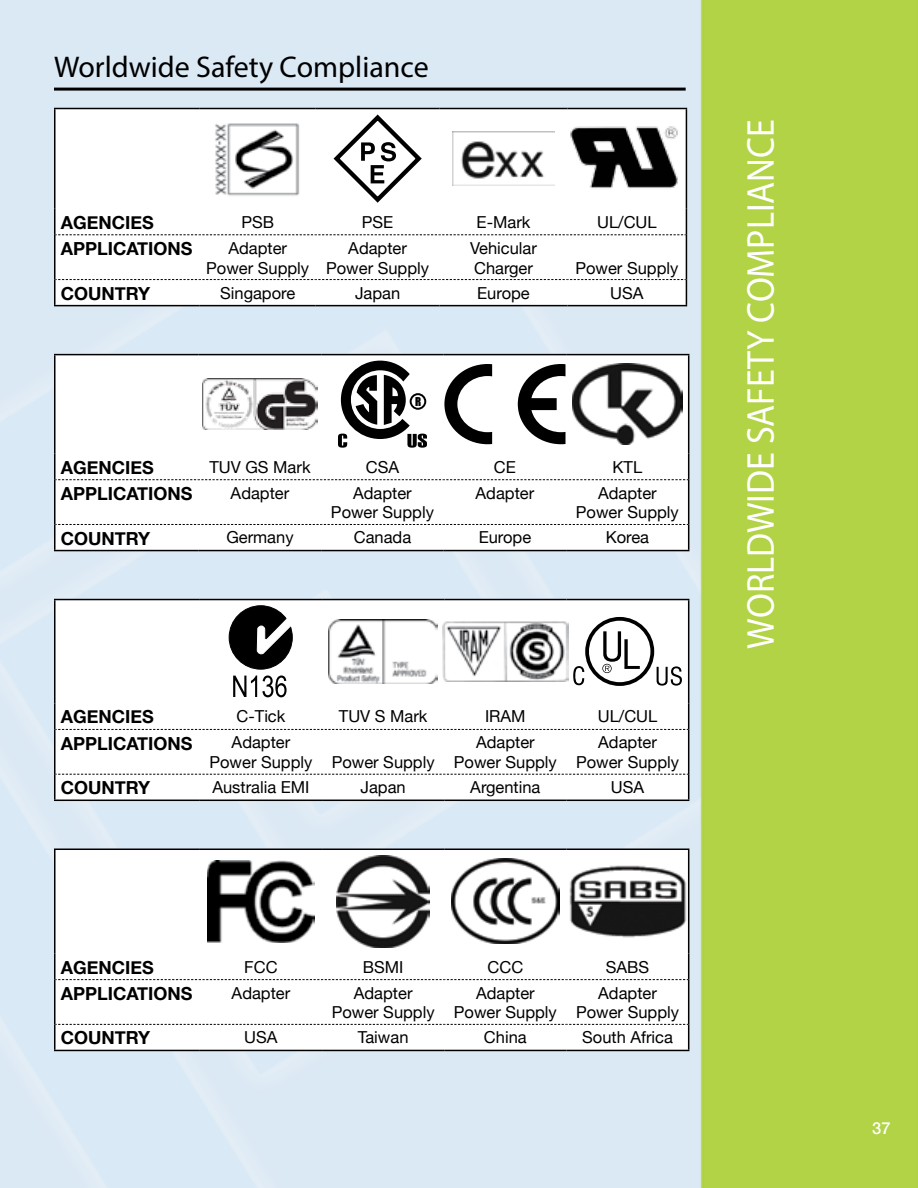
<style>
.page{position:relative;width:918px;height:1188px;background:#fff}
.page>*{position:absolute;margin:0;border:0;box-sizing:border-box;transform-origin:0 0}
.t1{font:39px "Myriad Pro";color:#fff;scale:.92 1}
.t2{font:30px "Myriad Pro";color:#000}
.t3{font:700 18px "Helvetica Neue";color:#000}
.t4{font:16.5px/19.8px "Helvetica Neue";color:#000;text-align:center}
.t5{font:500 16.5px "Helvetica Neue";color:#fff}
.t6{font:11.25px "Impact";color:#000}
</style>
<div class="page">
<img style="left:0;top:0;width:918px;height:1188px">
<hr style="left:54px;top:88px;width:632px;height:3px;background:#000">
<svg style="left:56px;top:109px;width:630px;height:170px"></svg>
<hr style="left:54px;top:108px;width:146px;height:1px;background:#000">
<hr style="left:54px;top:109px;width:2px;height:100px;background:#000">
<hr style="left:200px;top:108px;width:116px;height:1px;background:#000">
<hr style="left:316px;top:108px;width:124px;height:1px;background:#000">
<hr style="left:440px;top:108px;width:127px;height:1px;background:#000">
<hr style="left:567px;top:108px;width:120px;height:1px;background:#000">
<hr style="left:54px;top:209px;width:2px;height:26px;background:#000">
<hr style="left:54px;top:235px;width:2px;height:45px;background:#000">
<hr style="left:54px;top:280px;width:2px;height:25px;background:#000">
<hr style="left:54px;top:305px;width:146px;height:1px;background:#000">
<hr style="left:200px;top:305px;width:116px;height:1px;background:#000">
<hr style="left:316px;top:305px;width:124px;height:1px;background:#000">
<hr style="left:440px;top:305px;width:127px;height:1px;background:#000">
<hr style="left:567px;top:305px;width:120px;height:1px;background:#000">
<hr style="left:686px;top:109px;width:1px;height:100px;background:#000">
<svg style="left:56px;top:209px;width:631px;height:26px"></svg>
<hr style="left:686px;top:235px;width:1px;height:45px;background:#000">
<svg style="left:56px;top:279px;width:631px;height:26px"></svg>
<img style="left:211px;top:119px;width:93px;height:79px">
<svg style="left:334px;top:115px;width:88px;height:88px"></svg>
<img style="left:453px;top:132px;width:101px;height:54px">
<img style="left:570px;top:125px;width:114px;height:67px">
<svg style="left:56px;top:355px;width:632px;height:169px"></svg>
<hr style="left:54px;top:354px;width:145px;height:1px;background:#000">
<hr style="left:54px;top:355px;width:2px;height:99px;background:#000">
<hr style="left:199px;top:354px;width:122px;height:1px;background:#000">
<hr style="left:321px;top:354px;width:123px;height:1px;background:#000">
<hr style="left:444px;top:354px;width:122px;height:1px;background:#000">
<hr style="left:566px;top:354px;width:123px;height:1px;background:#000">
<hr style="left:54px;top:454px;width:2px;height:26px;background:#000">
<hr style="left:54px;top:480px;width:2px;height:44px;background:#000">
<hr style="left:54px;top:524px;width:2px;height:26px;background:#000">
<hr style="left:54px;top:550px;width:145px;height:1px;background:#000">
<hr style="left:199px;top:550px;width:122px;height:1px;background:#000">
<hr style="left:321px;top:550px;width:123px;height:1px;background:#000">
<hr style="left:444px;top:550px;width:122px;height:1px;background:#000">
<hr style="left:566px;top:550px;width:123px;height:1px;background:#000">
<hr style="left:688px;top:355px;width:1px;height:99px;background:#000">
<svg style="left:56px;top:454px;width:633px;height:26px"></svg>
<hr style="left:688px;top:480px;width:1px;height:44px;background:#000">
<svg style="left:56px;top:524px;width:633px;height:26px"></svg>
<img style="left:203px;top:379px;width:114px;height:51px">
<svg style="left:338px;top:361px;width:89px;height:87px"></svg>
<svg style="left:444px;top:364px;width:48px;height:80px"></svg>
<svg style="left:518px;top:364px;width:48px;height:80px"></svg>
<img style="left:572px;top:364px;width:111px;height:80px">
<svg style="left:56px;top:600px;width:632px;height:174px"></svg>
<hr style="left:54px;top:599px;width:146px;height:1px;background:#000">
<hr style="left:54px;top:600px;width:2px;height:103px;background:#000">
<hr style="left:200px;top:599px;width:122px;height:1px;background:#000">
<hr style="left:322px;top:599px;width:122px;height:1px;background:#000">
<hr style="left:444px;top:599px;width:122px;height:1px;background:#000">
<hr style="left:566px;top:599px;width:123px;height:1px;background:#000">
<hr style="left:54px;top:703px;width:2px;height:26px;background:#000">
<hr style="left:54px;top:729px;width:2px;height:45px;background:#000">
<hr style="left:54px;top:774px;width:2px;height:26px;background:#000">
<hr style="left:54px;top:800px;width:146px;height:1px;background:#000">
<hr style="left:200px;top:800px;width:122px;height:1px;background:#000">
<hr style="left:322px;top:800px;width:122px;height:1px;background:#000">
<hr style="left:444px;top:800px;width:122px;height:1px;background:#000">
<hr style="left:566px;top:800px;width:123px;height:1px;background:#000">
<hr style="left:688px;top:600px;width:1px;height:103px;background:#000">
<svg style="left:56px;top:703px;width:633px;height:27px"></svg>
<hr style="left:688px;top:729px;width:1px;height:45px;background:#000">
<svg style="left:56px;top:774px;width:633px;height:26px"></svg>
<svg style="left:233px;top:675px;width:54px;height:22px"></svg>
<div style="left:229px;top:606px;width:63px;height:63px;background:#000;border-radius:50%"></div>
<div style="left:229px;top:606px;width:64px;height:63px;border:1px solid #000;border-radius:50%"></div>
<svg style="left:257px;top:618px;width:36px;height:37px"></svg>
<img style="left:329px;top:619px;width:109px;height:65px">
<img style="left:442px;top:621px;width:126px;height:61px">
<div style="left:585px;top:617px;width:69px;height:69px;border:4px solid #000;border-radius:50%"></div>
<svg style="left:602px;top:631px;width:38px;height:42px"></svg>
<svg style="left:657px;top:666px;width:25px;height:20px"></svg>
<svg style="left:573px;top:666px;width:11px;height:19px"></svg>
<svg style="left:56px;top:850px;width:632px;height:174px"></svg>
<hr style="left:54px;top:849px;width:146px;height:1px;background:#000">
<hr style="left:54px;top:850px;width:2px;height:104px;background:#000">
<hr style="left:200px;top:849px;width:122px;height:1px;background:#000">
<hr style="left:322px;top:849px;width:122px;height:1px;background:#000">
<hr style="left:444px;top:849px;width:122px;height:1px;background:#000">
<hr style="left:566px;top:849px;width:123px;height:1px;background:#000">
<hr style="left:54px;top:954px;width:2px;height:26px;background:#000">
<hr style="left:54px;top:980px;width:2px;height:44px;background:#000">
<hr style="left:54px;top:1024px;width:2px;height:26px;background:#000">
<hr style="left:54px;top:1050px;width:146px;height:1px;background:#000">
<hr style="left:200px;top:1050px;width:122px;height:1px;background:#000">
<hr style="left:322px;top:1050px;width:122px;height:1px;background:#000">
<hr style="left:444px;top:1050px;width:122px;height:1px;background:#000">
<hr style="left:566px;top:1050px;width:123px;height:1px;background:#000">
<hr style="left:688px;top:850px;width:1px;height:104px;background:#000">
<svg style="left:56px;top:954px;width:633px;height:26px"></svg>
<hr style="left:688px;top:980px;width:1px;height:44px;background:#000">
<svg style="left:56px;top:1024px;width:633px;height:26px"></svg>
<img style="left:208px;top:860px;width:106px;height:82px">
<img style="left:337px;top:855px;width:92px;height:93px">
<img style="left:451px;top:859px;width:109px;height:85px">
<img style="left:568px;top:865px;width:119px;height:73px">
<p class="t2" style="left:54px;top:48px;width:376px">Worldwide Safety Compliance</p>
<p class="t3" style="left:61px;top:208px;width:94px">AGENCIES</p>
<p class="t4" style="left:241px;top:213px;width:34px">PSB</p>
<p class="t4" style="left:362px;top:213px;width:33px">PSE</p>
<p class="t4" style="left:477px;top:213px;width:55px">E-Mark</p>
<p class="t4" style="left:597px;top:213px;width:61px">UL/CUL</p>
<p class="t3" style="left:61px;top:234px;width:133px">APPLICATIONS</p>
<p class="t4" style="left:206px;top:239px;width:104px">Adapter<br>Power Supply</p>
<p class="t4" style="left:326px;top:239px;width:104px">Adapter<br>Power Supply</p>
<p class="t4" style="left:470px;top:239px;width:68px;text-align:left">Vehicular<br>Charger</p>
<p class="t4" style="left:575px;top:259px;width:104px">Power Supply</p>
<p class="t3" style="left:61px;top:279px;width:91px">COUNTRY</p>
<p class="t4" style="left:220px;top:284px;width:77px">Singapore</p>
<p class="t4" style="left:355px;top:284px;width:47px">Japan</p>
<p class="t4" style="left:477px;top:284px;width:54px">Europe</p>
<p class="t4" style="left:610px;top:284px;width:35px">USA</p>
<p class="t6" style="left:415px;top:393px;width:8px">R</p>
<p class="t3" style="left:61px;top:453px;width:94px">AGENCIES</p>
<p class="t4" style="left:209px;top:458px;width:103px">TUV GS Mark</p>
<p class="t4" style="left:366px;top:458px;width:35px">CSA</p>
<p class="t4" style="left:494px;top:458px;width:23px">CE</p>
<p class="t4" style="left:613px;top:458px;width:31px">KTL</p>
<p class="t3" style="left:61px;top:479px;width:133px">APPLICATIONS</p>
<p class="t4" style="left:231px;top:484px;width:60px">Adapter</p>
<p class="t4" style="left:331px;top:484px;width:104px">Adapter<br>Power Supply</p>
<p class="t4" style="left:476px;top:484px;width:60px">Adapter</p>
<p class="t4" style="left:576px;top:484px;width:104px">Adapter<br>Power Supply</p>
<p class="t3" style="left:61px;top:524px;width:91px">COUNTRY</p>
<p class="t4" style="left:226px;top:529px;width:69px">Germany</p>
<p class="t4" style="left:354px;top:529px;width:59px">Canada</p>
<p class="t4" style="left:479px;top:529px;width:54px">Europe</p>
<p class="t4" style="left:606px;top:529px;width:45px">Korea</p>
<p class="t3" style="left:61px;top:703px;width:94px">AGENCIES</p>
<p class="t4" style="left:237px;top:708px;width:50px">C-Tick</p>
<p class="t4" style="left:339px;top:708px;width:90px">TUV S Mark</p>
<p class="t4" style="left:485px;top:708px;width:42px">IRAM</p>
<p class="t4" style="left:598px;top:708px;width:61px">UL/CUL</p>
<p class="t3" style="left:61px;top:729px;width:133px">APPLICATIONS</p>
<p class="t4" style="left:209px;top:734px;width:227px;text-align:left;text-indent:22px">Adapter<br>Power Supply Power Supply</p>
<p class="t4" style="left:454px;top:734px;width:104px">Adapter<br>Power Supply</p>
<p class="t4" style="left:576px;top:734px;width:104px">Adapter<br>Power Supply</p>
<p class="t3" style="left:61px;top:774px;width:91px">COUNTRY</p>
<p class="t4" style="left:212px;top:778px;width:99px">Australia EMI</p>
<p class="t4" style="left:361px;top:778px;width:47px">Japan</p>
<p class="t4" style="left:470px;top:778px;width:72px">Argentina</p>
<p class="t4" style="left:611px;top:778px;width:35px">USA</p>
<p class="t3" style="left:61px;top:953px;width:94px">AGENCIES</p>
<p class="t4" style="left:244px;top:958px;width:35px">FCC</p>
<p class="t4" style="left:363px;top:958px;width:42px">BSMI</p>
<p class="t4" style="left:488px;top:958px;width:37px">CCC</p>
<p class="t4" style="left:606px;top:958px;width:45px">SABS</p>
<p class="t3" style="left:61px;top:979px;width:133px">APPLICATIONS</p>
<p class="t4" style="left:232px;top:984px;width:60px">Adapter</p>
<p class="t4" style="left:332px;top:984px;width:104px">Adapter<br>Power Supply</p>
<p class="t4" style="left:454px;top:984px;width:104px">Adapter<br>Power Supply</p>
<p class="t4" style="left:576px;top:984px;width:104px">Adapter<br>Power Supply</p>
<p class="t3" style="left:61px;top:1024px;width:91px">COUNTRY</p>
<p class="t4" style="left:244px;top:1029px;width:35px">USA</p>
<p class="t4" style="left:358px;top:1029px;width:52px">Taiwan</p>
<p class="t4" style="left:484px;top:1029px;width:44px">China</p>
<p class="t4" style="left:582px;top:1029px;width:92px">South Africa</p>
<p class="t1" style="left:737px;top:649px;width:577px;rotate:-90deg">WORLDWIDE SAFETY COMPLIANCE</p>
<p class="t5" style="left:872px;top:1115px;width:20px">37</p>
</div>
